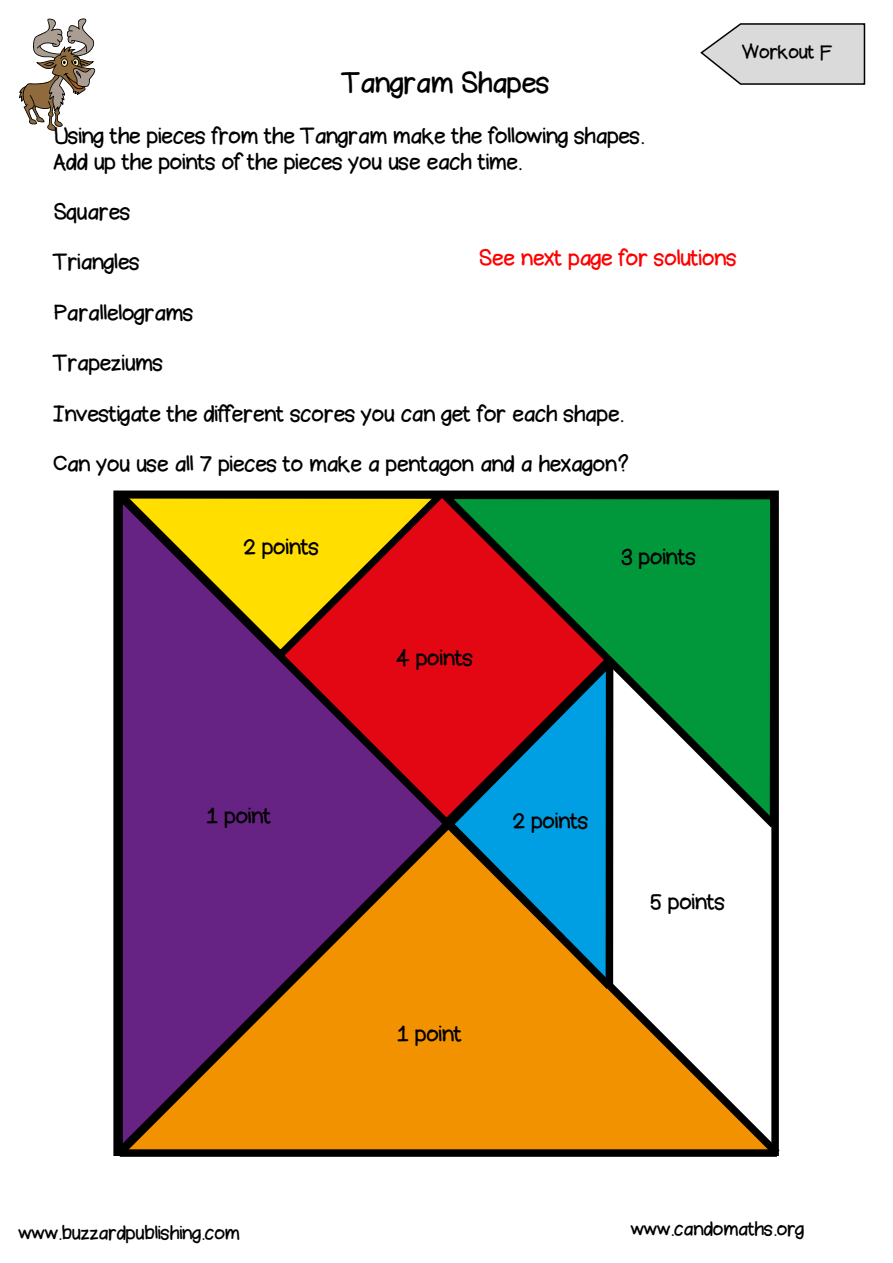
<style>
.page{position:relative;width:893px;height:1263px;background:#fff}
.page>*{position:absolute;margin:0;border:0;box-sizing:border-box;transform-origin:0 0}
.t1{font:27px "Bromine";color:#000}
.t2{font:21px/25.2px "Bromine";color:#000}
.t3{font:21px "Bromine";color:#fd0000}
.t4{font:18px "Bromine";color:#000}
</style>
<div class="page">
<svg style="left:19px;top:18px;width:76px;height:113px"></svg>
<svg style="left:700px;top:23px;width:166px;height:62px;background:#d1d1d1"></svg>
<div style="left:113px;top:665px;width:159px;height:149px;background:#662383"></div>
<div style="left:115px;top:495px;width:8px;height:657px;background:#000"></div>
<svg style="left:113px;top:814px;width:667px;height:343px"></svg>
<div style="left:120px;top:1149px;width:657px;height:8px;background:#000"></div>
<svg style="left:439px;top:835px;width:181px;height:162px;background:#90935a"></svg>
<div style="left:606px;top:662px;width:7px;height:324px;background:#000"></div>
<svg style="left:113px;top:490px;width:159px;height:175px;background:#936640"></svg>
<div style="left:120px;top:491px;width:321px;height:8px;background:#000"></div>
<svg style="left:434px;top:490px;width:346px;height:345px"></svg>
<svg style="left:272px;top:490px;width:345px;height:340px;background:#8d4239"></svg>
<p class="t4" style="left:742px;top:39px;width:92px">Workout F</p>
<p class="t1" style="left:343px;top:65px;width:208px">Tangram Shapes</p>
<p class="t2" style="left:54px;top:124px;width:592px">Using the pieces from the Tangram make the following shapes.<br>Add up the points of the pieces you use each time.</p>
<p class="t2" style="left:54px;top:199px;width:78px">Squares</p>
<p class="t2" style="left:54px;top:250px;width:87px">Triangles</p>
<p class="t2" style="left:54px;top:300px;width:141px">Parallelograms</p>
<p class="t2" style="left:54px;top:351px;width:111px">Trapeziums</p>
<p class="t2" style="left:54px;top:401px;width:571px">Investigate the different scores you can get for each shape.</p>
<p class="t2" style="left:54px;top:451px;width:576px">Can you use all 7 pieces to make a pentagon and a hexagon?</p>
<p class="t3" style="left:479px;top:244px;width:259px">See next page for solutions</p>
<p class="t2" style="left:244px;top:534px;width:77px">2 points</p>
<p class="t2" style="left:207px;top:803px;width:66px">1 point</p>
<p class="t2" style="left:398px;top:645px;width:77px">4 points</p>
<p class="t2" style="left:622px;top:544px;width:75px">3 points</p>
<p class="t2" style="left:513px;top:809px;width:77px">2 points</p>
<p class="t2" style="left:398px;top:1021px;width:66px">1 point</p>
<p class="t2" style="left:651px;top:890px;width:76px">5 points</p>
<p class="t4" style="left:19px;top:1221px;width:222px">www.buzzardpublishing.com</p>
<p class="t4" style="left:631px;top:1216px;width:175px">www.candomaths.org</p>
</div>
